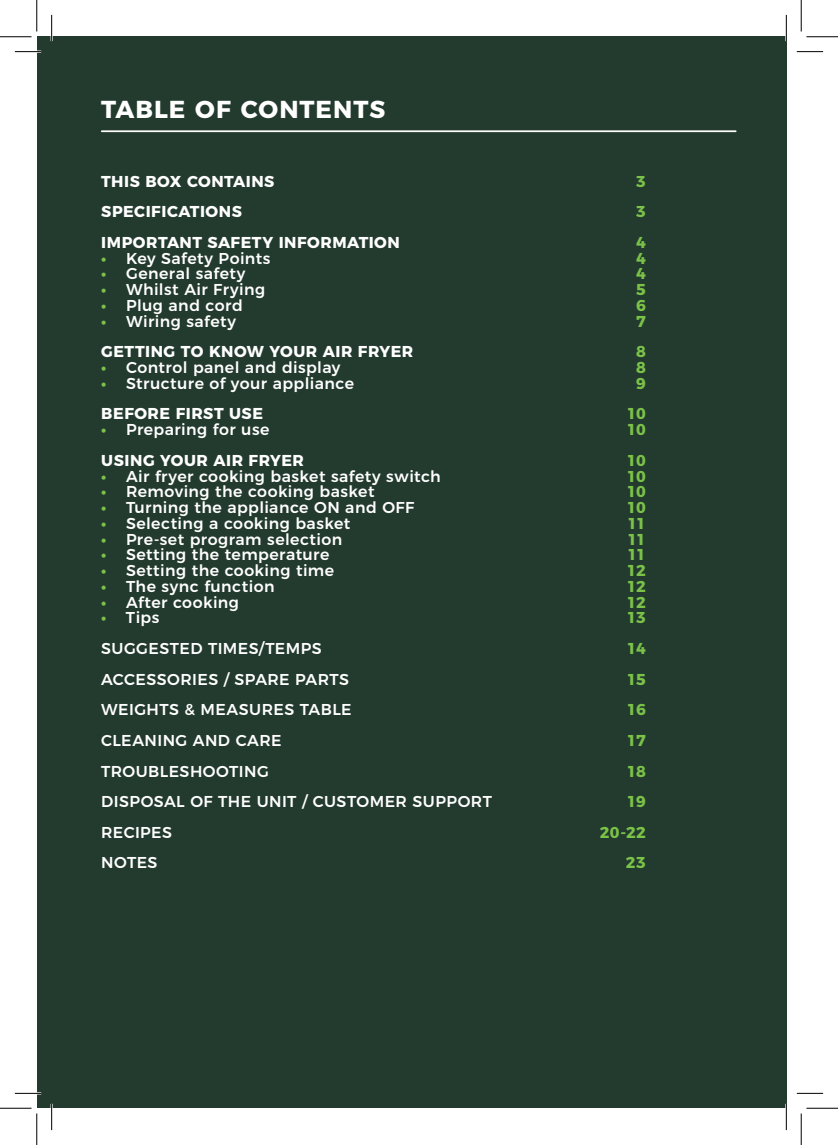
<style>
.page{position:relative;width:838px;height:1145px;background:#fff}
.page>*{position:absolute;margin:0;border:0;box-sizing:border-box;transform-origin:0 0}
.t1{font:700 24.5px "Montserrat";letter-spacing:.035em;color:#fff}
.t2{font:500 15.75px "Montserrat";letter-spacing:.025em;color:#fff}
.t3{font:700 15.75px "Montserrat";letter-spacing:.035em;color:#fff}
.t4{font:700 15.75px "Montserrat";letter-spacing:-.03em;color:#7bc249}
.s1{font-weight:700;color:#7bc249}
</style>
<div class="page">
<div style="left:37px;top:37px;width:749px;height:1071px;background:#233b2e"></div>
<hr style="left:102px;top:130px;width:633px;height:2px;background:#fff">
<hr style="left:15px;top:51px;width:26px;height:2px;background:#fff">
<hr style="left:15px;top:1092px;width:26px;height:2px;background:#fff">
<hr style="left:51px;top:15px;width:2px;height:26px;background:#fff">
<hr style="left:51px;top:1104px;width:2px;height:26px;background:#fff">
<hr style="left:785px;top:15px;width:2px;height:26px;background:#fff">
<hr style="left:785px;top:1104px;width:2px;height:26px;background:#fff">
<svg style="left:15px;top:51px;width:26px;height:1px"></svg>
<svg style="left:796px;top:51px;width:27px;height:1px"></svg>
<svg style="left:15px;top:1093px;width:26px;height:1px"></svg>
<svg style="left:796px;top:1093px;width:27px;height:1px"></svg>
<svg style="left:51px;top:15px;width:1px;height:26px"></svg>
<svg style="left:51px;top:1104px;width:1px;height:26px"></svg>
<svg style="left:786px;top:15px;width:1px;height:26px"></svg>
<svg style="left:786px;top:1104px;width:1px;height:26px"></svg>
<hr style="left:0;top:36px;width:32px;height:1px;background:#000">
<hr style="left:806px;top:36px;width:31px;height:1px;background:#000">
<hr style="left:0;top:1108px;width:32px;height:1px;background:#000">
<hr style="left:806px;top:1108px;width:31px;height:1px;background:#000">
<hr style="left:36px;top:0;width:1px;height:31px;background:#000">
<hr style="left:36px;top:1113px;width:1px;height:32px;background:#000">
<hr style="left:800px;top:0;width:1px;height:31px;background:#000">
<hr style="left:800px;top:1113px;width:1px;height:32px;background:#000">
<h1 class="t1" style="left:101px;top:90px;width:285px">TABLE OF CONTENTS</h1>
<p class="t3" style="left:101px;top:168px;width:175px">THIS BOX CONTAINS</p>
<p class="t4" style="left:636px;top:168px;width:11px">3</p>
<p class="t3" style="left:101px;top:199px;width:142px">SPECIFICATIONS</p>
<p class="t4" style="left:636px;top:199px;width:11px">3</p>
<p class="t3" style="left:101px;top:229px;width:300px">IMPORTANT SAFETY INFORMATION</p>
<p class="t4" style="left:636px;top:229px;width:11px">4</p>
<p class="t2" style="left:101px;top:245px;width:171px"><span class="s1">•</span> Key Safety Points</p>
<p class="t4" style="left:636px;top:245px;width:11px">4</p>
<p class="t2" style="left:101px;top:261px;width:145px"><span class="s1">•</span> General safety</p>
<p class="t4" style="left:636px;top:261px;width:11px">4</p>
<p class="t2" style="left:101px;top:277px;width:165px"><span class="s1">•</span> Whilst Air Frying</p>
<p class="t4" style="left:636px;top:277px;width:11px">5</p>
<p class="t2" style="left:101px;top:293px;width:143px"><span class="s1">•</span> Plug and cord</p>
<p class="t4" style="left:636px;top:292px;width:11px">6</p>
<p class="t2" style="left:101px;top:308px;width:136px"><span class="s1">•</span> Wiring safety</p>
<p class="t4" style="left:636px;top:308px;width:11px">7</p>
<p class="t3" style="left:101px;top:339px;width:313px">GETTING TO KNOW YOUR AIR FRYER</p>
<p class="t4" style="left:636px;top:339px;width:11px">8</p>
<p class="t2" style="left:101px;top:355px;width:241px"><span class="s1">•</span> Control panel and display</p>
<p class="t4" style="left:636px;top:355px;width:11px">8</p>
<p class="t2" style="left:101px;top:371px;width:254px"><span class="s1">•</span> Structure of your appliance</p>
<p class="t4" style="left:636px;top:370px;width:11px">9</p>
<p class="t3" style="left:101px;top:401px;width:163px">BEFORE FIRST USE</p>
<p class="t4" style="left:626px;top:401px;width:20px">10</p>
<p class="t2" style="left:101px;top:417px;width:170px"><span class="s1">•</span> Preparing for use</p>
<p class="t4" style="left:626px;top:417px;width:20px">10</p>
<p class="t3" style="left:101px;top:447px;width:204px">USING YOUR AIR FRYER</p>
<p class="t4" style="left:626px;top:447px;width:20px">10</p>
<p class="t2" style="left:101px;top:463px;width:341px"><span class="s1">•</span> Air fryer cooking basket safety switch</p>
<p class="t4" style="left:626px;top:463px;width:20px">10</p>
<p class="t2" style="left:101px;top:479px;width:275px"><span class="s1">•</span> Removing the cooking basket</p>
<p class="t4" style="left:626px;top:479px;width:20px">10</p>
<p class="t2" style="left:101px;top:495px;width:315px"><span class="s1">•</span> Turning the appliance ON and OFF</p>
<p class="t4" style="left:626px;top:495px;width:20px">10</p>
<p class="t2" style="left:101px;top:511px;width:251px"><span class="s1">•</span> Selecting a cooking basket</p>
<p class="t4" style="left:627px;top:510px;width:20px">11</p>
<p class="t2" style="left:101px;top:526px;width:243px"><span class="s1">•</span> Pre-set program selection</p>
<p class="t4" style="left:627px;top:526px;width:20px">11</p>
<p class="t2" style="left:101px;top:542px;width:230px"><span class="s1">•</span> Setting the temperature</p>
<p class="t4" style="left:627px;top:542px;width:20px">11</p>
<p class="t2" style="left:101px;top:558px;width:234px"><span class="s1">•</span> Setting the cooking time</p>
<p class="t4" style="left:627px;top:558px;width:20px">12</p>
<p class="t2" style="left:101px;top:574px;width:175px"><span class="s1">•</span> The sync function</p>
<p class="t4" style="left:627px;top:573px;width:20px">12</p>
<p class="t2" style="left:101px;top:589px;width:139px"><span class="s1">•</span> After cooking</p>
<p class="t4" style="left:627px;top:589px;width:20px">12</p>
<p class="t2" style="left:101px;top:605px;width:60px"><span class="s1">•</span> Tips</p>
<p class="t4" style="left:626px;top:605px;width:20px">13</p>
<p class="t2" style="left:101px;top:636px;width:222px">SUGGESTED TIMES/TEMPS</p>
<p class="t4" style="left:627px;top:635px;width:20px">14</p>
<p class="t2" style="left:101px;top:666px;width:249px">ACCESSORIES / SPARE PARTS</p>
<p class="t4" style="left:626px;top:666px;width:20px">15</p>
<p class="t2" style="left:101px;top:697px;width:252px">WEIGHTS &amp; MEASURES TABLE</p>
<p class="t4" style="left:626px;top:697px;width:20px">16</p>
<p class="t2" style="left:101px;top:728px;width:182px">CLEANING AND CARE</p>
<p class="t4" style="left:627px;top:727px;width:20px">17</p>
<p class="t2" style="left:101px;top:758px;width:169px">TROUBLESHOOTING</p>
<p class="t4" style="left:626px;top:758px;width:20px">18</p>
<p class="t2" style="left:101px;top:789px;width:392px">DISPOSAL OF THE UNIT / CUSTOMER SUPPORT</p>
<p class="t4" style="left:626px;top:789px;width:21px">19</p>
<p class="t2" style="left:101px;top:820px;width:72px">RECIPES</p>
<p class="t4" style="left:599px;top:819px;width:47px">20-22</p>
<p class="t2" style="left:101px;top:850px;width:58px">NOTES</p>
<p class="t4" style="left:625px;top:850px;width:21px">23</p>
</div>
